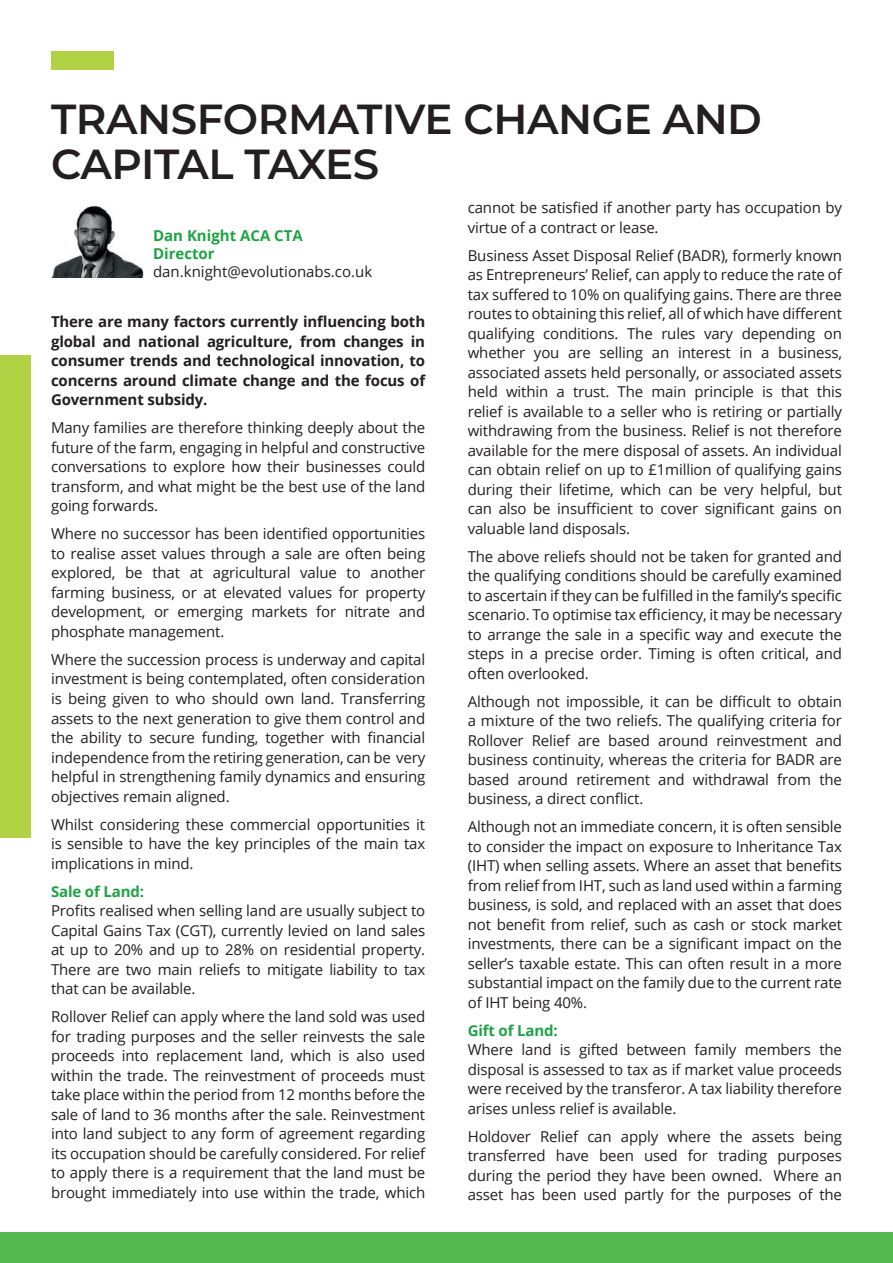
<style>
.page{position:relative;width:893px;height:1263px;background:#fff}
.page>*{position:absolute;margin:0;border:0;box-sizing:border-box;transform-origin:0 0}
.t1{font:600 42px/45px "Montserrat";letter-spacing:-.01em;color:#231f20}
.t2{font:15px/19.5px "Open Sans";letter-spacing:-.01em;color:#231f20;text-align:justify}
.t3{font:700 15px/19.5px "Open Sans";letter-spacing:-.01em;color:#231f20;text-align:justify}
.t4{font:700 15px/18px "Open Sans";color:#1fa245}
</style>
<div class="page">
<div style="left:51px;top:51px;width:62px;height:18px;background:#b1d245"></div>
<div style="left:0;top:1232px;width:893px;height:31px;background:#54ba4f"></div>
<img style="left:51px;top:204px;width:93px;height:73px">
<div style="left:0;top:355px;width:30px;height:483px;background:#b1d245"></div>
<h1 class="t1" style="left:51px;top:95px;width:712px">TRANSFORMATIVE CHANGE AND<br>CAPITAL TAXES</h1>
<p class="t4" style="left:153px;top:226px;width:151px">Dan Knight ACA CTA<br>Director</p>
<p class="t2" style="left:153px;top:261px;width:221px">dan.knight@evolutionabs.co.uk</p>
<p class="t3" style="left:51px;top:312px;width:376px">There are many factors currently influencing both global and national agriculture, from changes in consumer trends and technological innovation, to concerns around climate change and the focus of Government subsidy.</p>
<p class="t2" style="left:51px;top:418px;width:376px">Many families are therefore thinking deeply about the future of the farm, engaging in helpful and constructive conversations to explore how their businesses could transform, and what might be the best use of the land going forwards.</p>
<p class="t2" style="left:51px;top:524px;width:376px">Where no successor has been identified opportunities to realise asset values through a sale are often being explored, be that at agricultural value to another farming business, or at elevated values for property development, or emerging markets for nitrate and phosphate management.</p>
<p class="t2" style="left:51px;top:649px;width:376px">Where the succession process is underway and capital investment is being contemplated, often consideration is being given to who should own land. Transferring assets to the next generation to give them control and the ability to secure funding, together with financial independence from the retiring generation, can be very helpful in strengthening family dynamics and ensuring objectives remain aligned.</p>
<p class="t2" style="left:51px;top:814px;width:376px">Whilst considering these commercial opportunities it is sensible to have the key principles of the main tax implications in mind.</p>
<p class="t4" style="left:51px;top:882px;width:95px">Sale of Land:</p>
<p class="t2" style="left:51px;top:900px;width:376px">Profits realised when selling land are usually subject to Capital Gains Tax (CGT), currently levied on land sales at up to 20% and up to 28% on residential property.<br>There are two main reliefs to mitigate liability to tax that can be available.</p>
<p class="t2" style="left:51px;top:1006px;width:376px">Rollover Relief can apply where the land sold was used for trading purposes and the seller reinvests the sale proceeds into replacement land, which is also used within the trade. The reinvestment of proceeds must take place within the period from 12 months before the sale of land to 36 months after the sale. Reinvestment into land subject to any form of agreement regarding its occupation should be carefully considered. For relief to apply there is a requirement that the land must be brought immediately into use within the trade, which</p>
<p class="t2" style="left:468px;top:198px;width:376px">cannot be satisfied if another party has occupation by virtue of a contract or lease.</p>
<p class="t2" style="left:468px;top:245px;width:376px">Business Asset Disposal Relief (BADR), formerly known as Entrepreneurs’ Relief, can apply to reduce the rate of tax suffered to 10% on qualifying gains. There are three routes to obtaining this relief, all of which have different qualifying conditions. The rules vary depending on whether you are selling an interest in a business, associated assets held personally, or associated assets held within a trust. The main principle is that this relief is available to a seller who is retiring or partially withdrawing from the business. Relief is not therefore available for the mere disposal of assets. An individual can obtain relief on up to £1million of qualifying gains during their lifetime, which can be very helpful, but can also be insufficient to cover significant gains on valuable land disposals.</p>
<p class="t2" style="left:468px;top:546px;width:376px">The above reliefs should not be taken for granted and the qualifying conditions should be carefully examined to ascertain if they can be fulfilled in the family’s specific scenario. To optimise tax efficiency, it may be necessary to arrange the sale in a specific way and execute the steps in a precise order. Timing is often critical, and often overlooked.</p>
<p class="t2" style="left:468px;top:691px;width:376px">Although not impossible, it can be difficult to obtain a mixture of the two reliefs. The qualifying criteria for Rollover Relief are based around reinvestment and business continuity, whereas the criteria for BADR are based around retirement and withdrawal from the business, a direct conflict.</p>
<p class="t2" style="left:468px;top:817px;width:376px">Although not an immediate concern, it is often sensible to consider the impact on exposure to Inheritance Tax (IHT) when selling assets. Where an asset that benefits from relief from IHT, such as land used within a farming business, is sold, and replaced with an asset that does not benefit from relief, such as cash or stock market investments, there can be a significant impact on the seller’s taxable estate. This can often result in a more substantial impact on the family due to the current rate of IHT being 40%.</p>
<p class="t4" style="left:468px;top:1021px;width:91px">Gift of Land:</p>
<p class="t2" style="left:468px;top:1040px;width:376px">Where land is gifted between family members the disposal is assessed to tax as if market value proceeds were received by the transferor. A tax liability therefore arises unless relief is available.</p>
<p class="t2" style="left:468px;top:1126px;width:376px">Holdover Relief can apply where the assets being transferred have been used for trading purposes during the period they have been owned. Where an asset has been used partly for the purposes of the</p>
</div>
